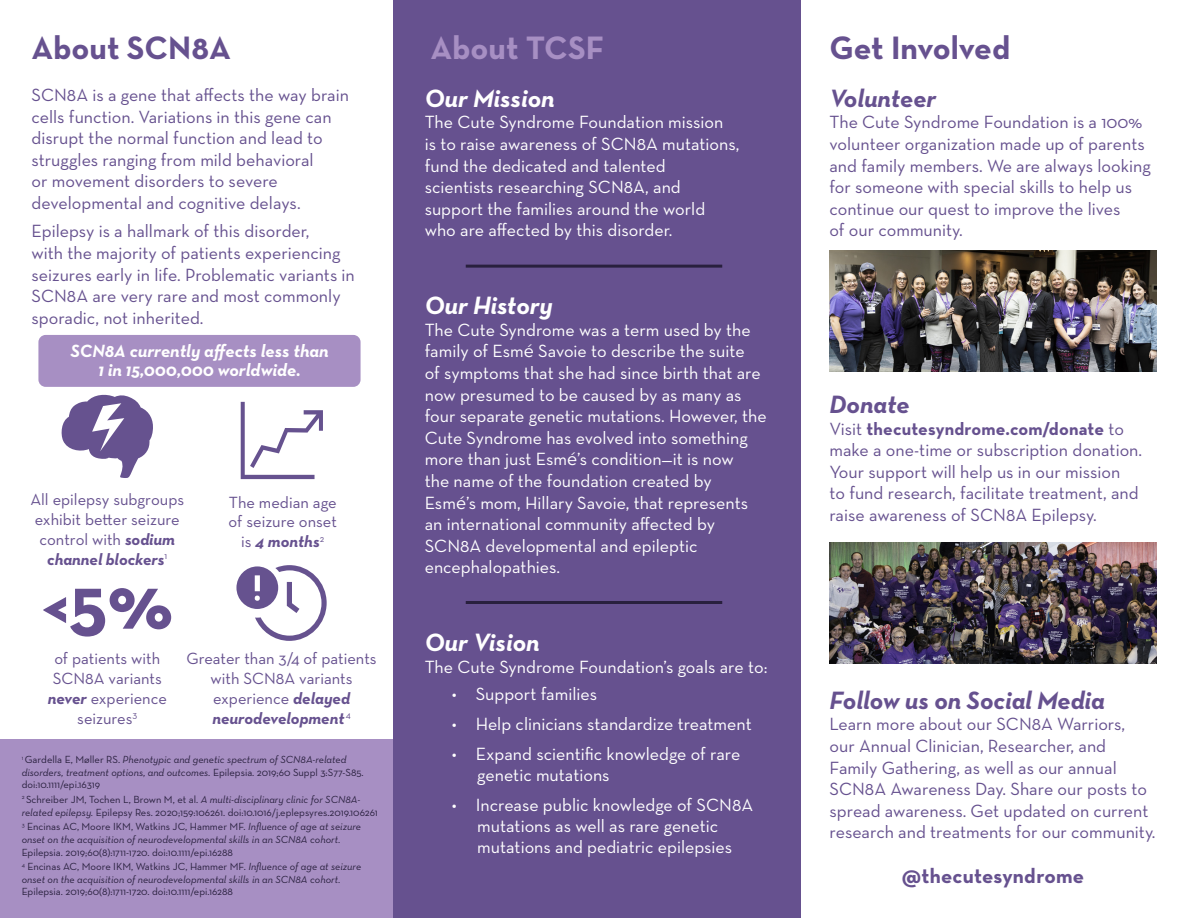
<style>
.page{position:relative;width:1188px;height:918px;background:#fff}
.page>*{position:absolute;margin:0;border:0;box-sizing:border-box;transform-origin:0 0}
.t1{font:700 76.5px "Neutraface Text";color:#66518f}
.t2{font:700 33px "Neutraface Text";color:#66518f}
.t3{font:700 33px "Neutraface Text";color:#a78fc3}
.t4{font:italic 700 25.5px "Neutraface Text";color:#66518f}
.t5{font:italic 700 25.5px "Neutraface Text";color:#fff}
.t6{font:700 21px "Neutraface Text";letter-spacing:.01em;color:#66518f}
.t7{font:18px/21.6px "Neutraface Text";color:#66518f}
.t8{font:18px/21.6px "Neutraface Text";color:#fff}
.t9{font:italic 700 18px/19.5px "Neutraface Text";color:#fff;text-align:center}
.t10{font:16.5px/19.8px "Neutraface Text";color:#66518f;text-align:center}
.t11{font:italic 10.5px/12.6px "Neutraface Text";color:#29203e}
.t12{font:10.5px/12.6px "Neutraface Text";color:#29203e}
.s1{font-family:"Proxima Nova"}
.s2{font-weight:700}
.s3{font-weight:700;font-style:italic}
.s4{font-style:normal}
.s5{font-style:italic}
</style>
<div class="page">
<div style="left:0;top:740px;width:393px;height:178px;background:#a78fc3"></div>
<div style="left:38px;top:335px;width:323px;height:52px;background:#a78fc3;border-radius:7px"></div>
<div style="left:393px;top:0;width:408px;height:918px;background:#66518f"></div>
<img style="left:830px;top:250px;width:327px;height:122px">
<img style="left:830px;top:542px;width:327px;height:122px">
<hr style="left:466px;top:265px;width:256px;height:3px;background:#29203e">
<hr style="left:466px;top:601px;width:256px;height:3px;background:#29203e">
<svg style="left:61px;top:394px;width:92px;height:84px"></svg>
<svg style="left:241px;top:402px;width:82px;height:77px"></svg>
<svg style="left:236px;top:565px;width:91px;height:76px"></svg>
<h2 class="t2" style="left:32px;top:26px;width:201px">About SCN8A</h2>
<h2 class="t3" style="left:431px;top:26px;width:175px">About TCSF</h2>
<h2 class="t2" style="left:830px;top:26px;width:182px">Get Involved</h2>
<h3 class="t4" style="left:830px;top:82px;width:108px">Volunteer</h3>
<p class="t7" style="left:830px;top:111px;width:323px">The Cute Syndrome Foundation is a 100% volunteer organization made up of parents and family members. We are always looking for someone with special skills to help us continue our quest to improve the lives<br>of our community.</p>
<p class="t7" style="left:32px;top:84px;width:319px">SCN8A is a gene that affects the way brain cells function. Variations in this gene can disrupt the normal function and lead to struggles ranging from mild behavioral<br>or movement disorders to severe developmental and cognitive delays.</p>
<p class="t7" style="left:32px;top:220px;width:325px">Epilepsy is a hallmark of this disorder,<br>with the majority of patients experiencing seizures early in life. Problematic variants in SCN8A are very rare and most commonly sporadic, not inherited.</p>
<h3 class="t5" style="left:425px;top:82px;width:131px">Our Mission</h3>
<p class="t8" style="left:425px;top:111px;width:316px">The Cute Syndrome Foundation mission<br>is to raise awareness of SCN8A mutations, fund the dedicated and talented<br>scientists researching SCN8A, and support the families around the world who are affected by this disorder.</p>
<h3 class="t5" style="left:425px;top:289px;width:130px">Our History</h3>
<p class="t8" style="left:425px;top:319px;width:344px">The Cute Syndrome was a term used by the family of Esm<span class="s1">é</span> Savoie to describe the suite<br>of symptoms that she had since birth that are now presumed to be caused by as many as four separate genetic mutations. However, the Cute Syndrome has evolved into something more than just Esm<span class="s1">é</span>’s condition—it is now<br>the name of the foundation created by Esm<span class="s1">é</span>’s mom, Hillary Savoie, that represents an international community affected by SCN8A developmental and epileptic encephalopathies.</p>
<p class="t9" style="left:71px;top:341px;width:259px">SCN8A currently affects less than<br>1 in 15,000,000 worldwide.</p>
<h3 class="t4" style="left:830px;top:388px;width:82px">Donate</h3>
<p class="t7" style="left:830px;top:417px;width:314px">Visit <span class="s2">thecutesyndrome.com/donate</span> to make a one-time or subscription donation.<br>Your support will help us in our mission<br>to fund research, facilitate treatment, and raise awareness of SCN8A Epilepsy.</p>
<p class="t10" style="left:30px;top:490px;width:155px">All epilepsy subgroups exhibit better seizure control with <span class="s3">sodium channel blockers</span><sup>1</sup></p>
<p class="t10" style="left:229px;top:492px;width:110px">The median age of seizure onset is <span class="s3">4 months</span><sup>2</sup></p>
<h1 class="t1" style="left:42px;top:553px;width:133px">&lt;5%</h1>
<p class="t10" style="left:48px;top:649px;width:121px">of patients with<br>SCN8A variants <span class="s3">never</span> experience seizures<sup>3</sup></p>
<p class="t10" style="left:186px;top:649px;width:192px">Greater than 3/4 of patients with SCN8A variants experience <span class="s3">delayed neurodevelopment</span><sup>4</sup></p>
<p class="t11" style="left:22px;top:753px;width:343px"><sup>1</sup> <span class="s4">Gardella E, Møller RS.</span> Phenotypic and genetic spectrum of SCN8A-related disorders, treatment options, and outcomes. <span class="s4">Epilepsia. 2019;60 Suppl 3:S77-S85. doi:10.1111/epi.16319</span></p>
<p class="t12" style="left:22px;top:793px;width:358px"><sup>2</sup> Schreiber JM, Tochen L, Brown M, et al. <span class="s5">A multi-disciplinary clinic for SCN8A&shy;related epilepsy.</span> Epilepsy Res. 2020;159:106261. doi:10.1016/j.eplepsyres.2019.106261</p>
<p class="t11" style="left:22px;top:820px;width:341px"><sup>3</sup> <span class="s4">Encinas AC, Moore IKM, Watkins JC, Hammer MF.</span> Influence of age at seizure onset on the acquisition of neurodevelopmental skills in an SCN8A cohort.</p>
<p class="t12" style="left:22px;top:844px;width:341px;line-height:14.7px">Epilepsia. 2019;60(8):1711-1720. doi:10.1111/epi.16288<br><sup>4</sup> Encinas AC, Moore IKM, Watkins JC, Hammer MF. <span class="s5">Influence of age at seizure</span></p>
<p class="t11" style="left:22px;top:873px;width:320px">onset on the acquisition of neurodevelopmental skills in an SCN8A cohort.</p>
<p class="t12" style="left:22px;top:885px;width:213px">Epilepsia. 2019;60(8):1711-1720. doi:10.1111/epi.16288</p>
<h3 class="t5" style="left:425px;top:626px;width:116px">Our Vision</h3>
<p class="t8" style="left:425px;top:656px;width:344px">The Cute Syndrome Foundation’s goals are to:</p>
<p class="t8" style="left:452px;top:683px;width:147px">• Support families</p>
<p class="t8" style="left:452px;top:713px;width:302px">• Help clinicians standardize treatment</p>
<p class="t8" style="left:477px;top:743px;width:265px;line-height:21px;text-indent:-26px">• Expand scientific knowledge of rare genetic mutations</p>
<p class="t8" style="left:452px;top:794px;width:303px;text-align:center">• Increase public knowledge of SCN8A mutations as well as rare genetic mutations and pediatric epilepsies</p>
<h3 class="t4" style="left:830px;top:684px;width:277px">Follow us on Social Media</h3>
<p class="t7" style="left:830px;top:713px;width:328px">Learn more about our SCN8A Warriors,<br>our Annual Clinician, Researcher, and Family Gathering, as well as our annual SCN8A Awareness Day. Share our posts to spread awareness. Get updated on current research and treatments for our community.</p>
<p class="t6" style="left:902px;top:863px;width:184px">@thecutesyndrome</p>
</div>
